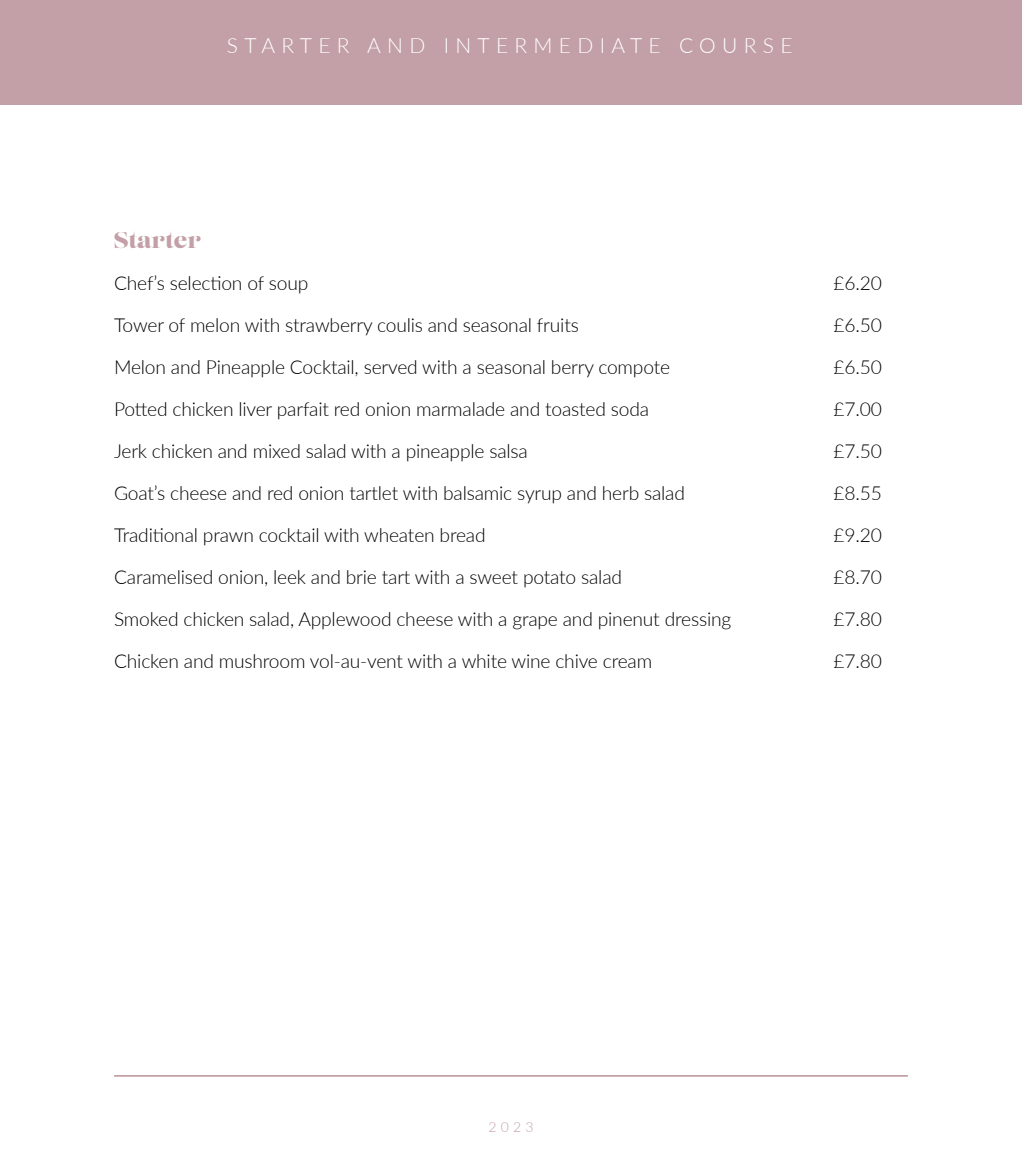
<style>
.page{position:relative;width:1022px;height:1176px;background:#fff}
.page>*{position:absolute;margin:0;border:0;box-sizing:border-box;transform-origin:0 0}
.t1{font:22.75px "Lust";color:#c3a0a7}
.t2{font:300 21px "Lato";letter-spacing:.3em;color:#fff}
.t3{font:300 19.25px "Lato";letter-spacing:-.01em;color:#000}
.t4{font:300 14px "Lato";color:#c3a0a7}
</style>
<div class="page">
<hr style="left:114px;top:1075px;width:794px;height:1px;background:#c3a0a7">
<div style="left:0;top:0;width:1022px;height:104px;background:#c3a0a7"></div>
<p class="t2" style="left:227px;top:31px;width:567px">STARTER AND INTERMEDIATE COURSE</p>
<p class="t1" style="left:114px;top:226px;width:88px">Starter</p>
<p class="t3" style="left:114px;top:270px;width:196px">Chef’s selection of soup</p>
<p class="t3" style="left:833px;top:270px;width:50px">£6.20</p>
<p class="t3" style="left:114px;top:312px;width:466px">Tower of melon with strawberry coulis and seasonal fruits</p>
<p class="t3" style="left:833px;top:312px;width:50px">£6.50</p>
<p class="t3" style="left:114px;top:354px;width:557px">Melon and Pineapple Cocktail, served with a seasonal berry compote</p>
<p class="t3" style="left:833px;top:354px;width:50px">£6.50</p>
<p class="t3" style="left:114px;top:396px;width:536px">Potted chicken liver parfait red onion marmalade and toasted soda</p>
<p class="t3" style="left:833px;top:396px;width:50px">£7.00</p>
<p class="t3" style="left:114px;top:438px;width:415px">Jerk chicken and mixed salad with a pineapple salsa</p>
<p class="t3" style="left:833px;top:438px;width:50px">£7.50</p>
<p class="t3" style="left:114px;top:480px;width:572px">Goat’s cheese and red onion tartlet with balsamic syrup and herb salad</p>
<p class="t3" style="left:833px;top:480px;width:50px">£8.55</p>
<p class="t3" style="left:114px;top:522px;width:373px">Traditional prawn cocktail with wheaten bread</p>
<p class="t3" style="left:833px;top:522px;width:50px">£9.20</p>
<p class="t3" style="left:114px;top:564px;width:509px">Caramelised onion, leek and brie tart with a sweet potato salad</p>
<p class="t3" style="left:833px;top:564px;width:50px">£8.70</p>
<p class="t3" style="left:114px;top:606px;width:619px">Smoked chicken salad, Applewood cheese with a grape and pinenut dressing</p>
<p class="t3" style="left:833px;top:606px;width:50px">£7.80</p>
<p class="t3" style="left:114px;top:648px;width:540px">Chicken and mushroom vol-au-vent with a white wine chive cream</p>
<p class="t3" style="left:833px;top:648px;width:50px">£7.80</p>
<p class="t4" style="left:488px;top:1117px;width:47px">2023</p>
</div>
